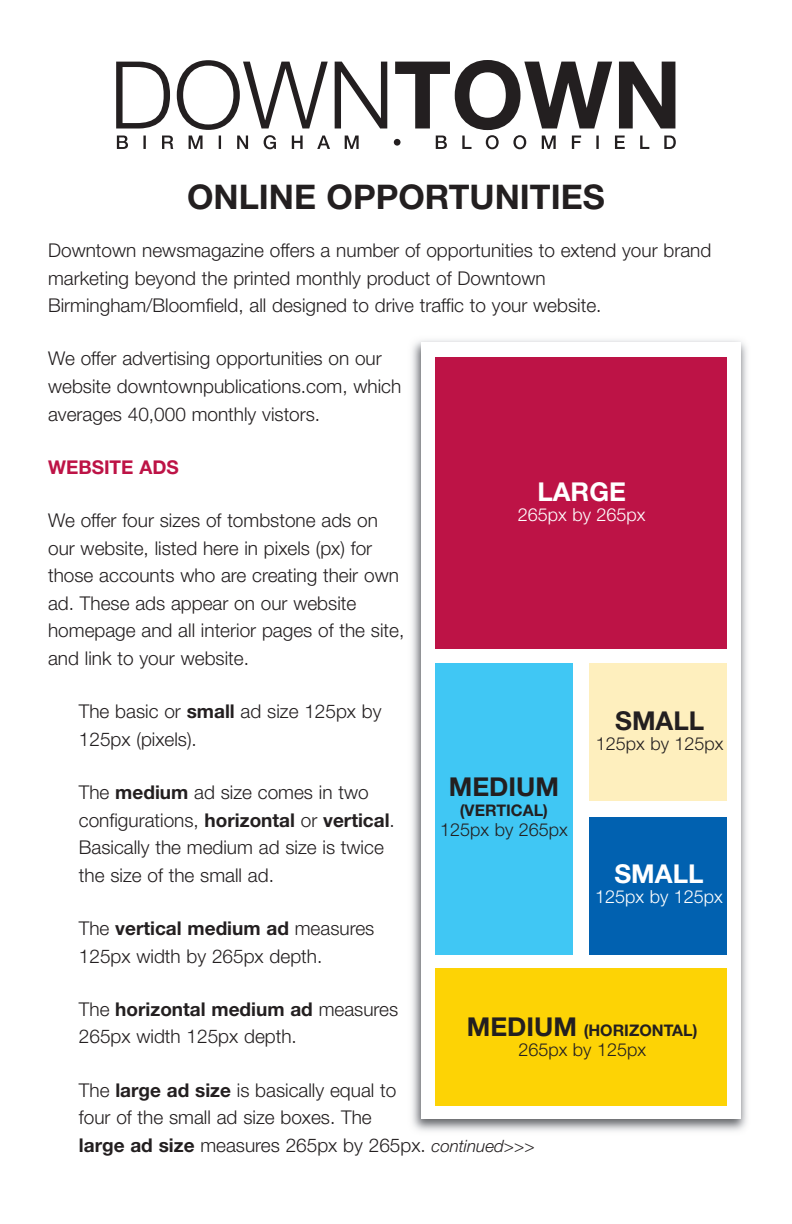
<style>
.page{position:relative;width:792px;height:1224px;background:#fff}
.page>*{position:absolute;margin:0;border:0;box-sizing:border-box;transform-origin:0 0}
.t1{font:700 34px "Helvetica Neue";color:#231f20}
.t2{font:700 26px "Helvetica Neue";color:#231f20}
.t3{font:700 26px "Helvetica Neue";color:#fff}
.t4{font:300 19px/27.6px "Helvetica Neue";color:#231f20}
.t5{font:700 19px "Helvetica Neue";color:#bd1346}
.t6{font:300 18px "Helvetica Neue";color:#231f20}
.t7{font:300 18px "Helvetica Neue";color:#fff}
.t8{font:700 16px "Helvetica Neue";color:#231f20}
.s1{font-weight:700}
.s2{font-style:italic;font-size:17px}
.s3{font-size:26px}
</style>
<div class="page">
<img style="left:412px;top:340px;width:335px;height:791px">
<div style="left:421px;top:342px;width:320px;height:777px;background:#fff"></div>
<div style="left:435px;top:357px;width:292px;height:292px;background:#bd1346"></div>
<div style="left:435px;top:663px;width:137px;height:292px;background:#40c7f4"></div>
<div style="left:435px;top:969px;width:292px;height:137px;background:#fdd305"></div>
<div style="left:589px;top:817px;width:138px;height:138px;background:#0161b0"></div>
<div style="left:589px;top:663px;width:138px;height:138px;background:#feefbe"></div>
<svg style="left:117px;top:135px;width:559px;height:14px"></svg>
<svg style="left:116px;top:60px;width:559px;height:70px"></svg>
<h1 class="t1" style="left:187px;top:185px;width:419px">ONLINE OPPORTUNITIES</h1>
<p class="t4" style="left:48px;top:238px;width:665px">Downtown newsmagazine offers a number of opportunities to extend your brand marketing beyond the printed monthly product of Downtown<br>Birmingham/Bloomfield, all designed to drive traffic to your website.</p>
<p class="t4" style="left:48px;top:347px;width:355px">We offer advertising opportunities on our website downtownpublications.com, which averages 40,000 monthly vistors.</p>
<p class="t5" style="left:48px;top:460px;width:132px">WEBSITE ADS</p>
<p class="t4" style="left:48px;top:508px;width:358px">We offer four sizes of tombstone ads on our website, listed here in pixels (px) for those accounts who are creating their own ad. These ads appear on our website homepage and all interior pages of the site, and link to your website.</p>
<p class="t4" style="left:79px;top:699px;width:304px">The basic or <span class="s1">small</span> ad size 125px by<br>125px (pixels).</p>
<p class="t4" style="left:79px;top:780px;width:318px">The <span class="s1">medium</span> ad size comes in two configurations, <span class="s1">horizontal</span> or <span class="s1">vertical</span>.<br>Basically the medium ad size is twice the size of the small ad.</p>
<p class="t4" style="left:79px;top:916px;width:297px">The <span class="s1">vertical medium ad</span> measures<br>125px width by 265px depth.</p>
<p class="t4" style="left:79px;top:997px;width:321px">The <span class="s1">horizontal medium ad</span> measures<br>265px width 125px depth.</p>
<p class="t4" style="left:79px;top:1078px;width:457px">The <span class="s1">large ad size</span> is basically equal to<br>four of the small ad size boxes. The<br><span class="s1">large ad size</span> measures 265px by 265px. <span class="s2">continued&gt;&gt;&gt;</span></p>
<h2 class="t3" style="left:537px;top:482px;width:90px">LARGE</h2>
<p class="t7" style="left:518px;top:508px;width:129px">265px by 265px</p>
<h2 class="t2" style="left:615px;top:712px;width:91px">SMALL</h2>
<p class="t6" style="left:596px;top:737px;width:129px">125px by 125px</p>
<h2 class="t2" style="left:449px;top:778px;width:112px">MEDIUM</h2>
<p class="t8" style="left:460px;top:805px;width:89px">(VERTICAL)</p>
<p class="t6" style="left:440px;top:824px;width:129px">125px by 265px</p>
<h2 class="t3" style="left:614px;top:865px;width:91px">SMALL</h2>
<p class="t7" style="left:595px;top:891px;width:129px">125px by 125px</p>
<p class="t8" style="left:467px;top:1024px;width:232px"><span class="s3">MEDIUM</span> (HORIZONTAL)</p>
<p class="t6" style="left:518px;top:1043px;width:129px">265px by 125px</p>
</div>
